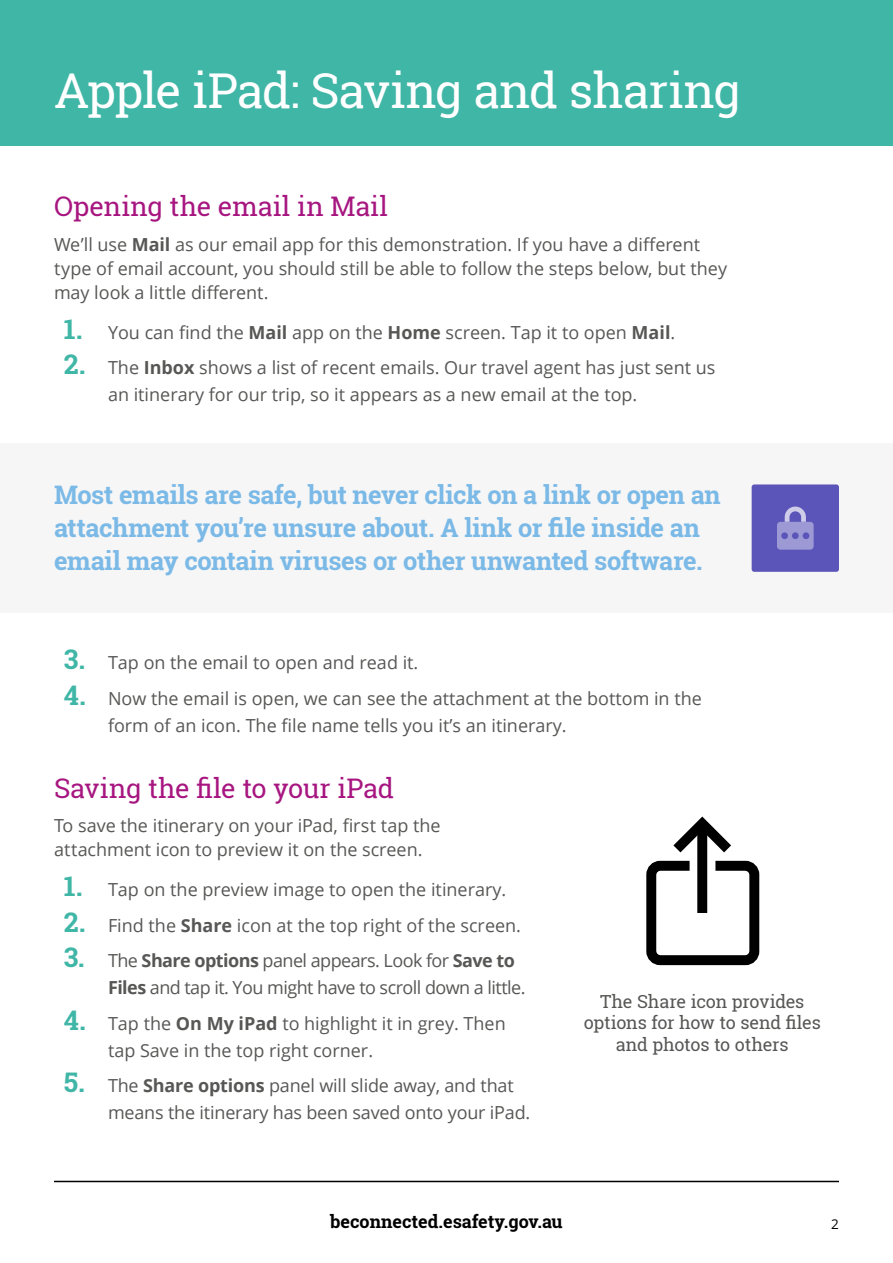
<style>
.page{position:relative;width:893px;height:1263px;background:#fff}
.page>*{position:absolute;margin:0;border:0;box-sizing:border-box;transform-origin:0 0}
.t1{font:48px "Roboto Slab";letter-spacing:-.025em;color:#fff}
.t2{font:27px "Roboto Slab";color:#a71680}
.t3{font:700 25.5px/33px "Roboto Slab";letter-spacing:-.015em;color:#7bb9e7}
.t4{font:18px/24px "Open Sans";color:#575756}
.t5{font:18px/27px "Open Sans";letter-spacing:-.03em;color:#575756}
.t6{font:18px/21.6px "Roboto Slab";letter-spacing:-.015em;color:#575756;text-align:center}
.t7{font:700 18px "Roboto Slab";color:#000}
.t8{font:13.5px "Open Sans";color:#000}
.s1{font-weight:700}
.s2{font-family:"Roboto Slab";font-weight:700;font-size:27px;color:#40b6a6}
</style>
<div class="page">
<hr style="left:54px;top:1181px;width:785px;height:1px;background:#000">
<div style="left:0;top:0;width:893px;height:145px;background:#40b6a6"></div>
<div style="left:0;top:443px;width:893px;height:170px;background:#f6f6f6"></div>
<div style="left:646px;top:861px;width:113px;height:104px;border:10px solid #000;border-radius:9px"></div>
<div style="left:697px;top:827px;width:10px;height:86px;background:#000"></div>
<svg style="left:663px;top:816px;width:79px;height:47px"></svg>
<div style="left:752px;top:484px;width:87px;height:88px;background:#5c55b9;border-radius:3px"></div>
<svg style="left:785px;top:506px;width:21px;height:16px"></svg>
<div style="left:777px;top:522px;width:37px;height:28px;background:#9c99d4;border-radius:3px"></div>
<div style="left:792px;top:532px;width:7px;height:7px;background:#5c55b9;border-radius:50%"></div>
<div style="left:803px;top:532px;width:6px;height:7px;background:#5c55b9;border-radius:50%"></div>
<div style="left:781px;top:532px;width:7px;height:7px;background:#5c55b9;border-radius:50%"></div>
<h1 class="t1" style="left:54px;top:58px;width:688px">Apple iPad: Saving and sharing</h1>
<h2 class="t2" style="left:54px;top:188px;width:335px">Opening the email in Mail</h2>
<p class="t4" style="left:54px;top:232px;width:675px">We’ll use <span class="s1">Mail</span> as our email app for this demonstration. If you have a different type of email account, you should still be able to follow the steps below, but they may look a little different.</p>
<p class="t4" style="left:64px;top:319px;width:613px"><span class="s2">1.</span> You can find the <span class="s1">Mail</span> app on the <span class="s1">Home</span> screen. Tap it to open <span class="s1">Mail</span>.</p>
<p class="t4" style="left:108px;top:353px;width:609px;line-height:27px;text-indent:-44px"><span class="s2">2.</span> The <span class="s1">Inbox</span> shows a list of recent emails. Our travel agent has just sent us an itinerary for our trip, so it appears as a new email at the top.</p>
<p class="t3" style="left:54px;top:478px;width:668px">Most emails are safe, but never click on a link or open an</p>
<h2 class="t3" style="left:54px;top:511px;width:650px">attachment you’re unsure about. A link or file inside an email may contain viruses or other unwanted software.</h2>
<p class="t4" style="left:64px;top:650px;width:356px"><span class="s2">3.</span> Tap on the email to open and read it.</p>
<p class="t4" style="left:108px;top:684px;width:595px;line-height:27px;text-indent:-44px"><span class="s2">4.</span> Now the email is open, we can see the attachment at the bottom in the form of an icon. The file name tells you it’s an itinerary.</p>
<h2 class="t2" style="left:54px;top:769px;width:342px">Saving the file to your iPad</h2>
<p class="t4" style="left:54px;top:813px;width:388px">To save the itinerary on your iPad, first tap the attachment icon to preview it on the screen.</p>
<p class="t4" style="left:64px;top:877px;width:444px"><span class="s2">1.</span> Tap on the preview image to open the itinerary.</p>
<p class="t4" style="left:64px;top:912px;width:458px"><span class="s2">2.</span> Find the <span class="s1">Share</span> icon at the top right of the screen.</p>
<p class="t5" style="left:108px;top:947px;width:419px;text-indent:-44px"><span class="s2">3.</span> The <span class="s1">Share options</span> panel appears. Look for <span class="s1">Save to<br>Files</span> and tap it. You might have to scroll down a little.</p>
<p class="t4" style="left:64px;top:1011px;width:443px"><span class="s2">4.</span> Tap the <span class="s1">On My iPad</span> to highlight it in grey. Then</p>
<p class="t4" style="left:108px;top:1038px;width:267px">tap Save in the top right corner.</p>
<p class="t4" style="left:108px;top:1072px;width:424px;line-height:27px;text-indent:-44px"><span class="s2">5.</span> The <span class="s1">Share options</span> panel will slide away, and that means the itinerary has been saved onto your iPad.</p>
<p class="t6" style="left:584px;top:990px;width:239px">The Share icon provides options for how to send files and photos to others</p>
<p class="t7" style="left:330px;top:1209px;width:234px">beconnected.esafety.gov.au</p>
<p class="t8" style="left:831px;top:1214px;width:9px">2</p>
</div>
